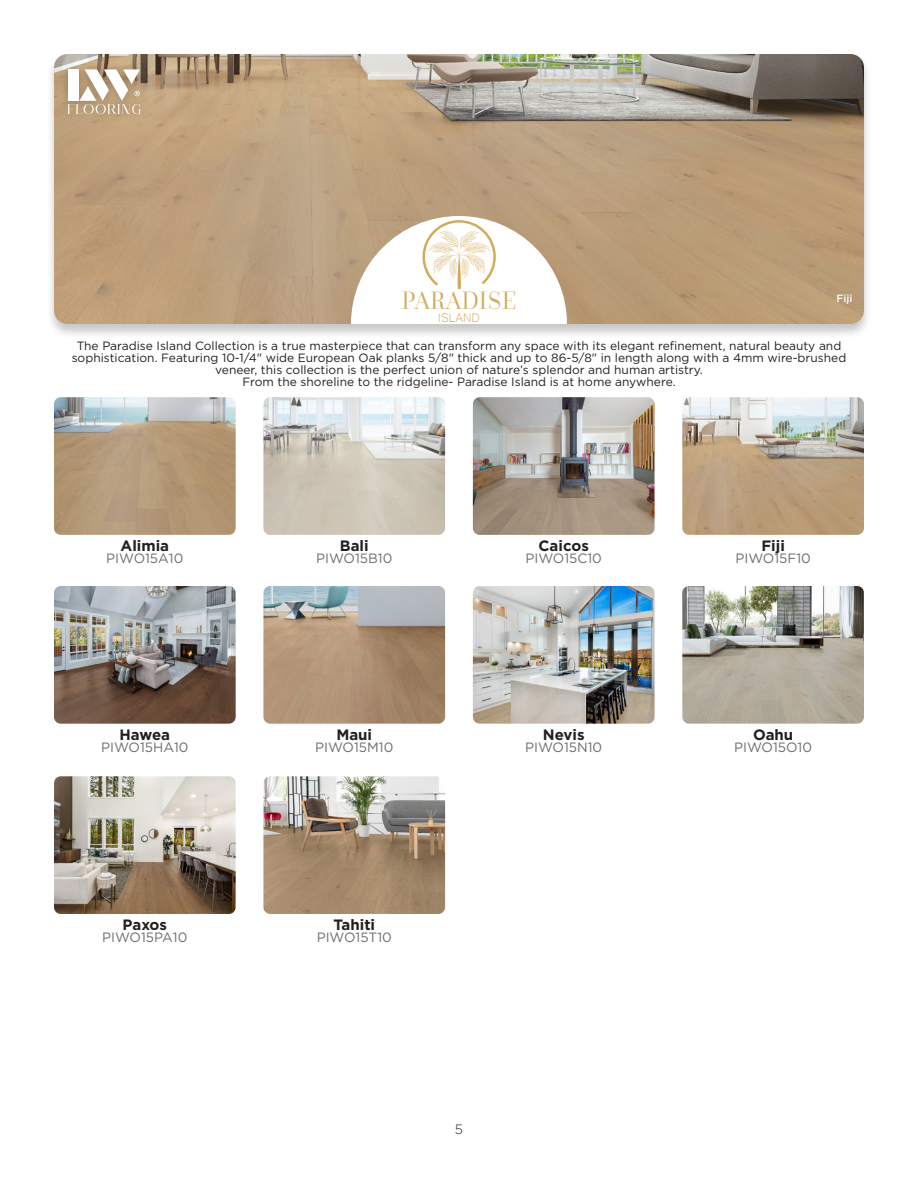
<style>
.page{position:relative;width:918px;height:1188px;background:#fff}
.page>*{position:absolute;margin:0;border:0;box-sizing:border-box;transform-origin:0 0}
.t1{font:300 26.25px "Questa Grande";letter-spacing:.01em;color:#d1ab5b;scale:.96 1}
.t2{font:16.05px "Microsoft Yi Baiti";color:#d1ab5b;scale:.96 1}
.Body_Text{font:700 15px "Gotham";color:#231f20}
.Body_Text-2{font:13.5px "Gotham";color:#6c6d70}
.t3{font:300 13.5px "Gotham";color:#231f20}
.H3_Left{font:12px/12px "Gotham";color:#231f20;text-align:center}
.Body_Text-3{font:500 10.5px "Gotham";color:#fff}
</style>
<div class="page">
<div style="left:46px;top:52px;width:826px;height:287px;background:#231f20;opacity:.25"></div>
<img style="left:54px;top:54px;width:810px;height:270px">
<svg style="left:351px;top:216px;width:216px;height:108px"></svg>
<img style="left:473px;top:397px;width:182px;height:138px">
<img style="left:54px;top:586px;width:182px;height:138px">
<img style="left:263px;top:397px;width:182px;height:138px">
<img style="left:54px;top:776px;width:182px;height:138px">
<img style="left:263px;top:776px;width:182px;height:138px">
<img style="left:263px;top:586px;width:182px;height:138px">
<img style="left:682px;top:397px;width:182px;height:138px">
<img style="left:473px;top:586px;width:182px;height:138px">
<img style="left:682px;top:586px;width:182px;height:138px">
<img style="left:54px;top:397px;width:182px;height:138px">
<div style="left:60px;top:62px;width:88px;height:59px;background:#231f20;opacity:.25"></div>
<svg style="left:68px;top:69px;width:72px;height:45px"></svg>
<p class="t1" style="left:402px;top:285px;width:121px">PARADISE</p>
<p class="Body_Text-3" style="left:837px;top:291px;width:17px">Fiji</p>
<p class="t2" style="left:438px;top:308px;width:45px">ISLAND</p>
<p class="H3_Left" style="left:72px;top:340px;width:776px">The Paradise Island Collection is a true masterpiece that can transform any space with its elegant refinement, natural beauty and sophistication. Featuring 10-1/4" wide European Oak planks 5/8" thick and up to 86-5/8" in length along with a 4mm wire-brushed veneer, this collection is the perfect union of nature’s splendor and human artistry.</p>
<p class="H3_Left" style="left:242px;top:376px;width:435px">From the shoreline to the ridgeline- Paradise Island is at home anywhere.</p>
<p class="Body_Text" style="left:121px;top:536px;width:50px">Alimia</p>
<p class="Body_Text-2" style="left:106px;top:550px;width:79px">PIWO15A10</p>
<p class="Body_Text" style="left:340px;top:536px;width:30px">Bali</p>
<p class="Body_Text-2" style="left:316px;top:550px;width:78px">PIWO15B10</p>
<p class="Body_Text" style="left:539px;top:536px;width:52px">Caicos</p>
<p class="Body_Text-2" style="left:526px;top:550px;width:78px">PIWO15C10</p>
<p class="Body_Text" style="left:761px;top:536px;width:25px">Fiji</p>
<p class="Body_Text-2" style="left:736px;top:550px;width:77px">PIWO15F10</p>
<p class="Body_Text" style="left:120px;top:725px;width:52px">Hawea</p>
<p class="Body_Text-2" style="left:101px;top:739px;width:89px">PIWO15HA10</p>
<p class="Body_Text" style="left:336px;top:725px;width:37px">Maui</p>
<p class="Body_Text-2" style="left:315px;top:739px;width:80px">PIWO15M10</p>
<p class="Body_Text" style="left:543px;top:725px;width:43px">Nevis</p>
<p class="Body_Text-2" style="left:525px;top:739px;width:79px">PIWO15N10</p>
<p class="Body_Text" style="left:753px;top:725px;width:42px">Oahu</p>
<p class="Body_Text-2" style="left:734px;top:739px;width:79px">PIWO15O10</p>
<p class="Body_Text" style="left:123px;top:915px;width:46px">Paxos</p>
<p class="Body_Text-2" style="left:102px;top:929px;width:87px">PIWO15PA10</p>
<p class="Body_Text" style="left:333px;top:915px;width:43px">Tahiti</p>
<p class="Body_Text-2" style="left:317px;top:929px;width:77px">PIWO15T10</p>
<p class="t3" style="left:455px;top:1121px;width:10px">5</p>
</div>
